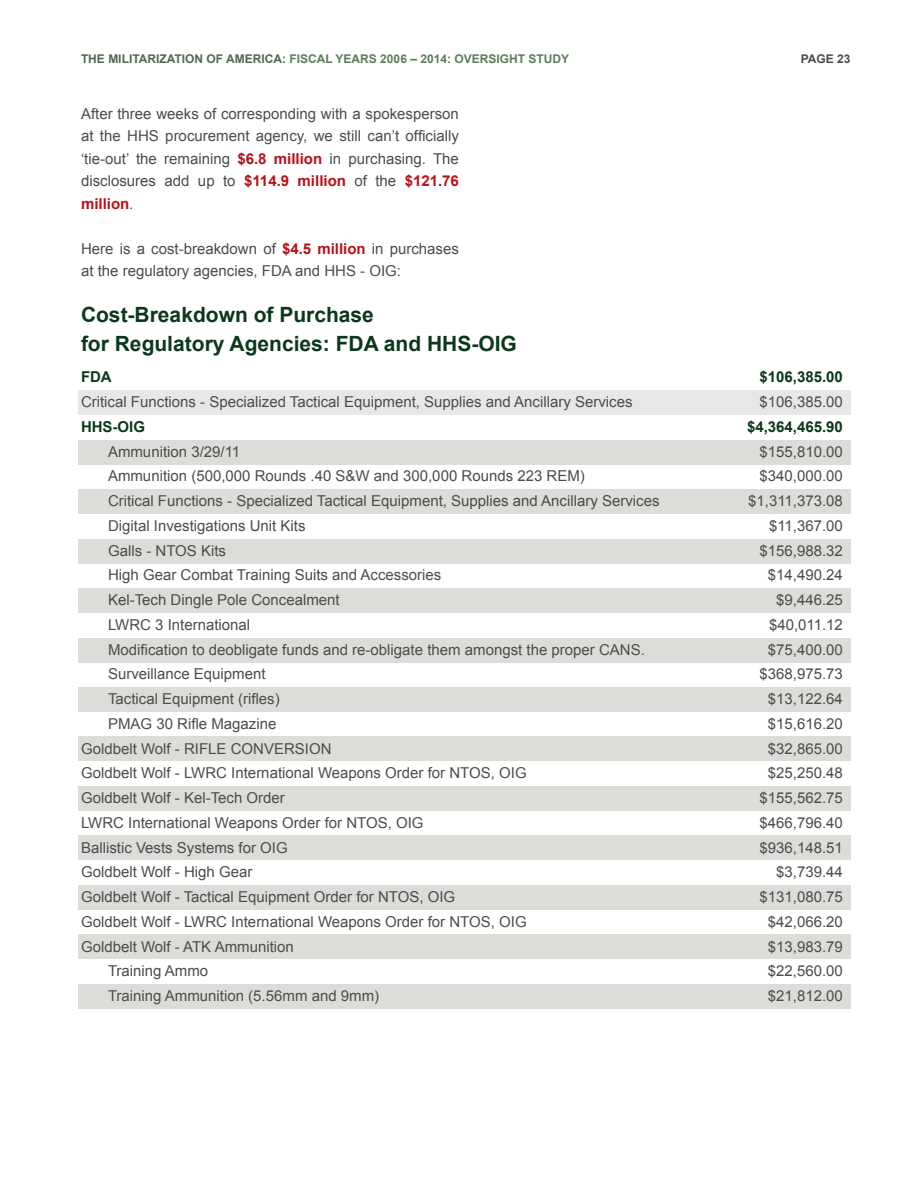
<style>
.page{position:relative;width:918px;height:1188px;background:#fff}
.page>*{position:absolute;margin:0;border:0;box-sizing:border-box;transform-origin:0 0}
.t1{font:700 21px/28.5px "Arial";color:#0d371d}
.t2{font:15px/22.5px "Arial";color:#4b4c4d;text-align:justify}
.t3{font:700 15px "Arial";color:#0d371d}
.t4{font:700 12px "Arial";color:#5d7d5c}
.t5{font:700 12px "Arial";color:#4b4c4d}
.s1{color:#546653}
.s2{font-weight:700;color:#bb1018}
</style>
<div class="page">
<div style="left:78px;top:391px;width:772px;height:24px;background:#e6e7e9"></div>
<div style="left:78px;top:588px;width:772px;height:25px;background:#dbddd9"></div>
<div style="left:78px;top:489px;width:772px;height:25px;background:#dbddd9"></div>
<div style="left:78px;top:687px;width:772px;height:25px;background:#dbddd9"></div>
<div style="left:78px;top:835px;width:772px;height:25px;background:#dbddd9"></div>
<div style="left:78px;top:984px;width:772px;height:25px;background:#dbddd9"></div>
<div style="left:78px;top:440px;width:772px;height:25px;background:#dbddd9"></div>
<div style="left:78px;top:638px;width:772px;height:24px;background:#dbddd9"></div>
<div style="left:78px;top:786px;width:772px;height:25px;background:#dbddd9"></div>
<div style="left:78px;top:934px;width:772px;height:25px;background:#dbddd9"></div>
<div style="left:78px;top:539px;width:772px;height:25px;background:#dbddd9"></div>
<div style="left:78px;top:737px;width:772px;height:24px;background:#dbddd9"></div>
<div style="left:78px;top:885px;width:772px;height:25px;background:#dbddd9"></div>
<p class="t4" style="left:81px;top:51px;width:490px"><span class="s1">THE MILITARIZATION OF AMERICA:</span> FISCAL YEARS 2006 – 2014: OVERSIGHT STUDY</p>
<p class="t5" style="left:801px;top:51px;width:51px">PAGE 23</p>
<p class="t2" style="left:81px;top:103px;width:379px">After three weeks of corresponding with a spokesperson at the HHS procurement agency, we still can’t officially ‘tie-out’ the remaining <span class="s2">$6.8 million</span> in purchasing. The disclosures add up to <span class="s2">$114.9 million</span> of the <span class="s2">$121.76 million</span>.</p>
<p class="t2" style="left:81px;top:238px;width:379px">Here is a cost-breakdown of <span class="s2">$4.5 million</span> in purchases at the regulatory agencies, FDA and HHS - OIG:</p>
<h1 class="t1" style="left:81px;top:301px;width:437px">Cost-Breakdown of Purchase<br>for Regulatory Agencies: FDA and HHS-OIG</h1>
<p class="t3" style="left:81px;top:367px;width:32px">FDA</p>
<p class="t3" style="left:760px;top:367px;width:85px">$106,385.00</p>
<p class="t2" style="left:81px;top:391px;width:553px">Critical Functions - Specialized Tactical Equipment, Supplies and Ancillary Services</p>
<p class="t2" style="left:760px;top:391px;width:85px">$106,385.00</p>
<p class="t3" style="left:81px;top:417px;width:66px">HHS-OIG</p>
<p class="t3" style="left:747px;top:417px;width:97px">$4,364,465.90</p>
<p class="t2" style="left:108px;top:440px;width:134px">Ammunition 3/29/11</p>
<p class="t2" style="left:760px;top:440px;width:85px">$155,810.00</p>
<p class="t2" style="left:108px;top:465px;width:478px">Ammunition (500,000 Rounds .40 S&amp;W and 300,000 Rounds 223 REM)</p>
<p class="t2" style="left:760px;top:465px;width:85px">$340,000.00</p>
<p class="t2" style="left:108px;top:490px;width:553px">Critical Functions - Specialized Tactical Equipment, Supplies and Ancillary Services</p>
<p class="t2" style="left:748px;top:490px;width:96px">$1,311,373.08</p>
<p class="t2" style="left:108px;top:514px;width:199px">Digital Investigations Unit Kits</p>
<p class="t2" style="left:769px;top:514px;width:75px">$11,367.00</p>
<p class="t2" style="left:108px;top:539px;width:120px">Galls - NTOS Kits</p>
<p class="t2" style="left:760px;top:539px;width:85px">$156,988.32</p>
<p class="t2" style="left:108px;top:564px;width:335px">High Gear Combat Training Suits and Accessories</p>
<p class="t2" style="left:768px;top:564px;width:77px">$14,490.24</p>
<p class="t2" style="left:108px;top:589px;width:233px">Kel-Tech Dingle Pole Concealment</p>
<p class="t2" style="left:776px;top:589px;width:68px">$9,446.25</p>
<p class="t2" style="left:108px;top:613px;width:144px">LWRC 3 International</p>
<p class="t2" style="left:769px;top:613px;width:75px">$40,011.12</p>
<p class="t2" style="left:108px;top:638px;width:538px">Modification to deobligate funds and re-obligate them amongst the proper CANS.</p>
<p class="t2" style="left:768px;top:638px;width:77px">$75,400.00</p>
<p class="t2" style="left:108px;top:663px;width:159px">Surveillance Equipment</p>
<p class="t2" style="left:760px;top:663px;width:85px">$368,975.73</p>
<p class="t2" style="left:108px;top:688px;width:173px">Tactical Equipment (rifles)</p>
<p class="t2" style="left:768px;top:688px;width:77px">$13,122.64</p>
<p class="t2" style="left:108px;top:712px;width:170px">PMAG 30 Rifle Magazine</p>
<p class="t2" style="left:768px;top:712px;width:77px">$15,616.20</p>
<p class="t2" style="left:81px;top:737px;width:252px">Goldbelt Wolf - RIFLE CONVERSION</p>
<p class="t2" style="left:768px;top:737px;width:77px">$32,865.00</p>
<p class="t2" style="left:81px;top:762px;width:447px">Goldbelt Wolf - LWRC International Weapons Order for NTOS, OIG</p>
<p class="t2" style="left:768px;top:762px;width:77px">$25,250.48</p>
<p class="t2" style="left:81px;top:787px;width:205px">Goldbelt Wolf - Kel-Tech Order</p>
<p class="t2" style="left:760px;top:787px;width:85px">$155,562.75</p>
<p class="t2" style="left:81px;top:811px;width:344px">LWRC International Weapons Order for NTOS, OIG</p>
<p class="t2" style="left:760px;top:811px;width:85px">$466,796.40</p>
<p class="t2" style="left:81px;top:836px;width:208px">Ballistic Vests Systems for OIG</p>
<p class="t2" style="left:760px;top:836px;width:85px">$936,148.51</p>
<p class="t2" style="left:81px;top:861px;width:173px">Goldbelt Wolf - High Gear</p>
<p class="t2" style="left:776px;top:861px;width:68px">$3,739.44</p>
<p class="t2" style="left:81px;top:886px;width:376px">Goldbelt Wolf - Tactical Equipment Order for NTOS, OIG</p>
<p class="t2" style="left:760px;top:886px;width:85px">$131,080.75</p>
<p class="t2" style="left:81px;top:910px;width:447px">Goldbelt Wolf - LWRC International Weapons Order for NTOS, OIG</p>
<p class="t2" style="left:768px;top:910px;width:77px">$42,066.20</p>
<p class="t2" style="left:81px;top:935px;width:214px">Goldbelt Wolf - ATK Ammunition</p>
<p class="t2" style="left:768px;top:935px;width:77px">$13,983.79</p>
<p class="t2" style="left:108px;top:960px;width:102px">Training Ammo</p>
<p class="t2" style="left:768px;top:960px;width:77px">$22,560.00</p>
<p class="t2" style="left:108px;top:985px;width:273px">Training Ammunition (5.56mm and 9mm)</p>
<p class="t2" style="left:768px;top:985px;width:77px">$21,812.00</p>
</div>
